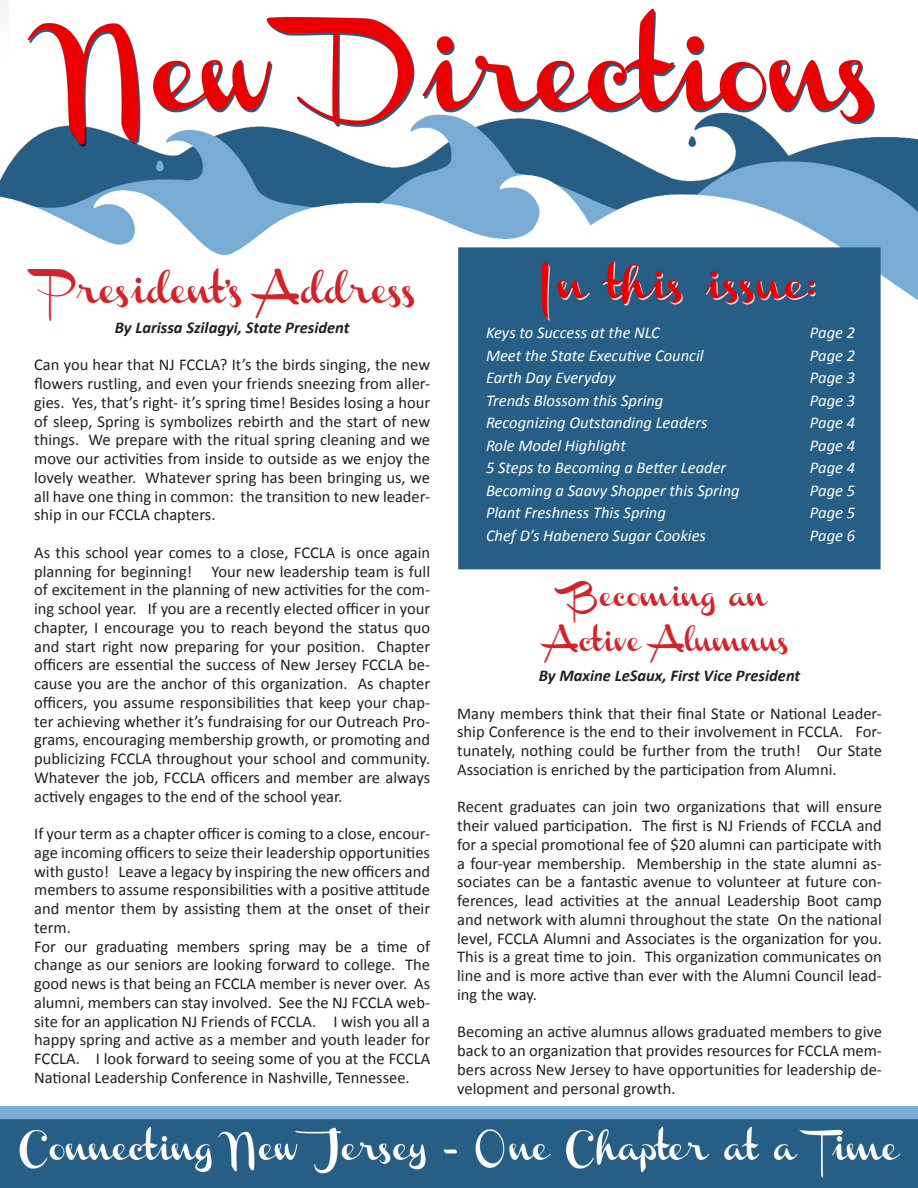
<style>
.page{position:relative;width:918px;height:1188px;background:#fff}
.page>*{position:absolute;margin:0;border:0;box-sizing:border-box;transform-origin:0 0}
.Heading{font:27px "Channel";color:#d1232a}
.Heading-2{font:21px "Channel";color:#d1232a}
.Body{font:16.5px/18.8px "Calibri";color:#231f20;text-align:justify}
.Body-2{font:italic 16.5px "Calibri";color:#fff}
.t1{font:italic 700 16.5px "Calibri";color:#231f20}
</style>
<div class="page">
<img style="left:0;top:0;width:918px;height:1188px">
<p class="Heading" style="left:47px;top:278px;width:372px">President’s Address</p>
<p class="t1" style="left:115px;top:317px;width:236px">By Larissa Szilagyi, State President</p>
<p class="Body" style="left:34px;top:355px;width:398px">Can you hear that NJ FCCLA? It’s the birds singing, the new flowers rustling, and even your friends sneezing from aller&shy;gies. Yes, that’s right- it’s spring time! Besides losing a hour of sleep, Spring is symbolizes rebirth and the start of new things. We prepare with the ritual spring cleaning and we move our activities from inside to outside as we enjoy the lovely weather. Whatever spring has been bringing us, we all have one thing in common: the transition to new leader&shy;ship in our FCCLA chapters.</p>
<p class="Body" style="left:34px;top:542px;width:397px">As this school year comes to a close, FCCLA is once again planning for beginning! Your new leadership team is full of excitement in the planning of new activities for the com&shy;ing school year. If you are a recently elected officer in your chapter, I encourage you to reach beyond the status quo and start right now preparing for your position. Chapter officers are essential the success of New Jersey FCCLA be&shy;cause you are the anchor of this organization. As chapter officers, you assume responsibilities that keep your chap&shy;ter achieving whether it’s fundraising for our Outreach Pro&shy;grams, encouraging membership growth, or promoting and publicizing FCCLA throughout your school and community.<br>Whatever the job, FCCLA officers and member are always actively engages to the end of the school year.</p>
<p class="Body" style="left:34px;top:823px;width:397px">If your term as a chapter officer is coming to a close, encour&shy;age incoming officers to seize their leadership opportunities with gusto! Leave a legacy by inspiring the new officers and members to assume responsibilities with a positive attitude and mentor them by assisting them at the onset of their term.</p>
<p class="Body" style="left:34px;top:936px;width:398px">For our graduating members spring may be a time of change as our seniors are looking forward to college. The good news is that being an FCCLA member is never over. As alumni, members can stay involved. See the NJ FCCLA web&shy;site for an application NJ Friends of FCCLA. I wish you all a happy spring and active as a member and youth leader for FCCLA. I look forward to seeing some of you at the FCCLA National Leadership Conference in Nashville, Tennessee.</p>
<p class="Body-2" style="left:486px;top:322px;width:175px">Keys to Success at the NLC</p>
<p class="Body-2" style="left:810px;top:322px;width:47px">Page 2</p>
<p class="Body-2" style="left:486px;top:345px;width:219px">Meet the State Executive Council</p>
<p class="Body-2" style="left:810px;top:345px;width:47px">Page 2</p>
<p class="Body-2" style="left:486px;top:367px;width:131px">Earth Day Everyday</p>
<p class="Body-2" style="left:810px;top:367px;width:47px">Page 3</p>
<p class="Body-2" style="left:486px;top:390px;width:179px">Trends Blossom this Spring</p>
<p class="Body-2" style="left:810px;top:390px;width:47px">Page 3</p>
<p class="Body-2" style="left:486px;top:412px;width:223px">Recognizing Outstanding Leaders</p>
<p class="Body-2" style="left:810px;top:412px;width:47px">Page 4</p>
<p class="Body-2" style="left:486px;top:435px;width:141px">Role Model Highlight</p>
<p class="Body-2" style="left:810px;top:435px;width:47px">Page 4</p>
<p class="Body-2" style="left:486px;top:457px;width:242px">5 Steps to Becoming a Better Leader</p>
<p class="Body-2" style="left:810px;top:457px;width:47px">Page 4</p>
<p class="Body-2" style="left:486px;top:480px;width:255px">Becoming a Saavy Shopper this Spring</p>
<p class="Body-2" style="left:810px;top:480px;width:47px">Page 5</p>
<p class="Body-2" style="left:486px;top:502px;width:181px">Plant Freshness This Spring</p>
<p class="Body-2" style="left:810px;top:502px;width:47px">Page 5</p>
<p class="Body-2" style="left:486px;top:525px;width:221px">Chef D’s Habenero Sugar Cookies</p>
<p class="Body-2" style="left:810px;top:525px;width:47px">Page 6</p>
<p class="Heading-2" style="left:572px;top:587px;width:197px">Becoming an</p>
<p class="Heading-2" style="left:549px;top:632px;width:243px">Active Alumnus</p>
<p class="t1" style="left:539px;top:665px;width:263px">By Maxine LeSaux, First Vice President</p>
<p class="Body" style="left:457px;top:703px;width:426px">Many members think that their final State or National Leader&shy;ship Conference is the end to their involvement in FCCLA. For&shy;tunately, nothing could be further from the truth! Our State Association is enriched by the participation from Alumni.</p>
<p class="Body" style="left:457px;top:797px;width:426px">Recent graduates can join two organizations that will ensure their valued participation. The first is NJ Friends of FCCLA and for a special promotional fee of $20 alumni can participate with a four-year membership. Membership in the state alumni as&shy;sociates can be a fantastic avenue to volunteer at future con&shy;ferences, lead activities at the annual Leadership Boot camp and network with alumni throughout the state On the national level, FCCLA Alumni and Associates is the organization for you.<br>This is a great time to join. This organization communicates on line and is more active than ever with the Alumni Council lead&shy;ing the way.</p>
<p class="Body" style="left:457px;top:1022px;width:426px">Becoming an active alumnus allows graduated members to give back to an organization that provides resources for FCCLA mem&shy;bers across New Jersey to have opportunities for leadership de&shy;velopment and personal growth.</p>
</div>
